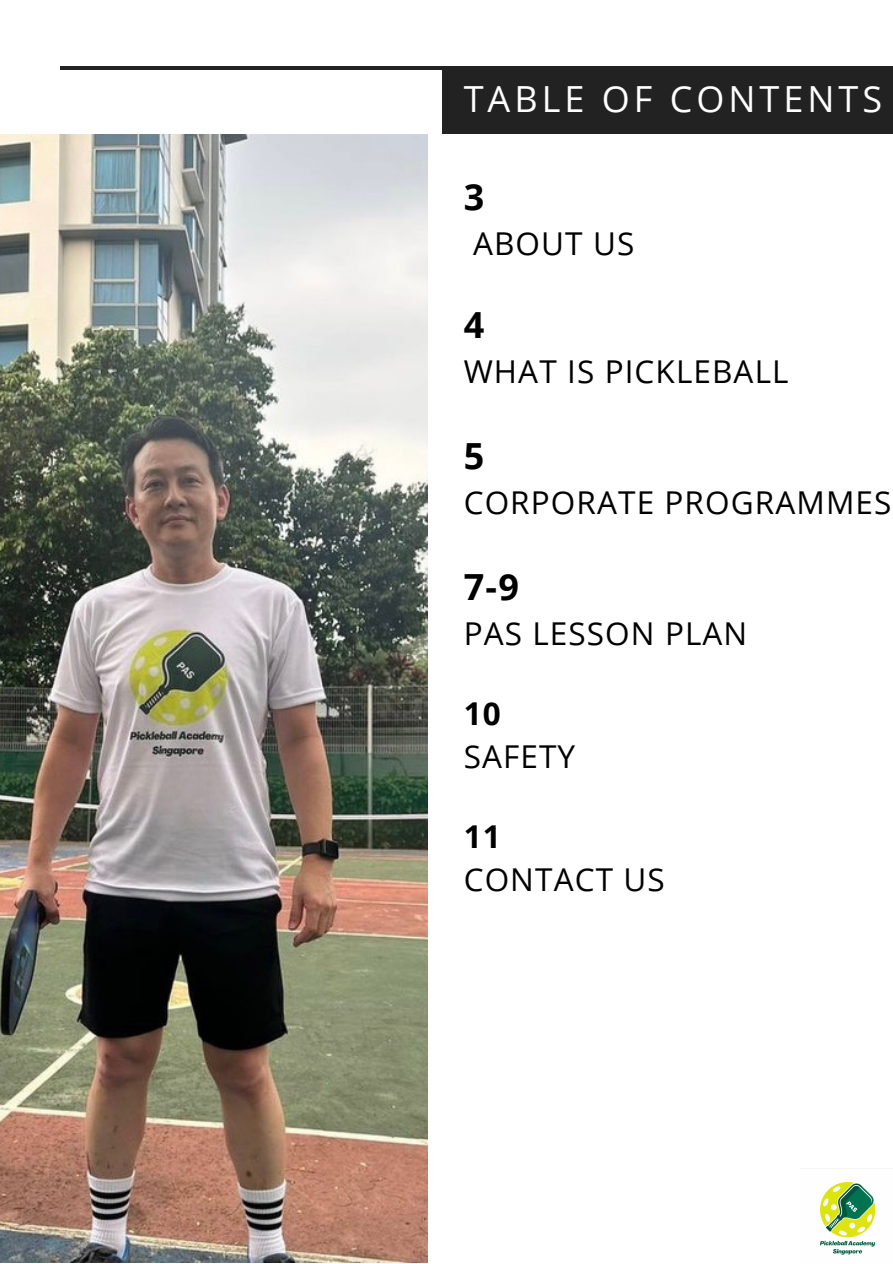
<style>
.page{position:relative;width:893px;height:1264px;background:#fff}
.page>*{position:absolute;margin:0;border:0;box-sizing:border-box;transform-origin:0 0}
.t1{font:36px "Open Sans";letter-spacing:.11em;color:#fff}
.t2{font:700 36px "Open Sans";color:#000}
.t3{font:31.5px "Open Sans";letter-spacing:.035em;color:#000}
.t4{font:700 31.5px "Open Sans";color:#000}
</style>
<div class="page">
<hr style="left:60px;top:66px;width:783px;height:4px;background:#222">
<img style="left:0;top:134px;width:427px;height:1127px">
<div style="left:442px;top:66px;width:450px;height:68px;background:#222"></div>
<img style="left:820px;top:1182px;width:56px;height:73px">
<p class="t1" style="left:463px;top:74px;width:420px">TABLE OF CONTENTS</p>
<p class="t2" style="left:463px;top:171px;width:22px">3</p>
<p class="t3" style="left:473px;top:221px;width:163px">ABOUT US</p>
<p class="t2" style="left:463px;top:299px;width:22px">4</p>
<p class="t3" style="left:463px;top:349px;width:326px">WHAT IS PICKLEBALL</p>
<p class="t2" style="left:463px;top:430px;width:22px">5</p>
<p class="t3" style="left:463px;top:480px;width:429px">CORPORATE PROGRAMMES</p>
<p class="t2" style="left:463px;top:562px;width:57px">7-9</p>
<p class="t3" style="left:463px;top:611px;width:285px">PAS LESSON PLAN</p>
<p class="t4" style="left:463px;top:691px;width:39px">10</p>
<p class="t3" style="left:463px;top:734px;width:113px">SAFETY</p>
<p class="t4" style="left:463px;top:814px;width:39px">11</p>
<p class="t3" style="left:463px;top:857px;width:202px">CONTACT US</p>
</div>
